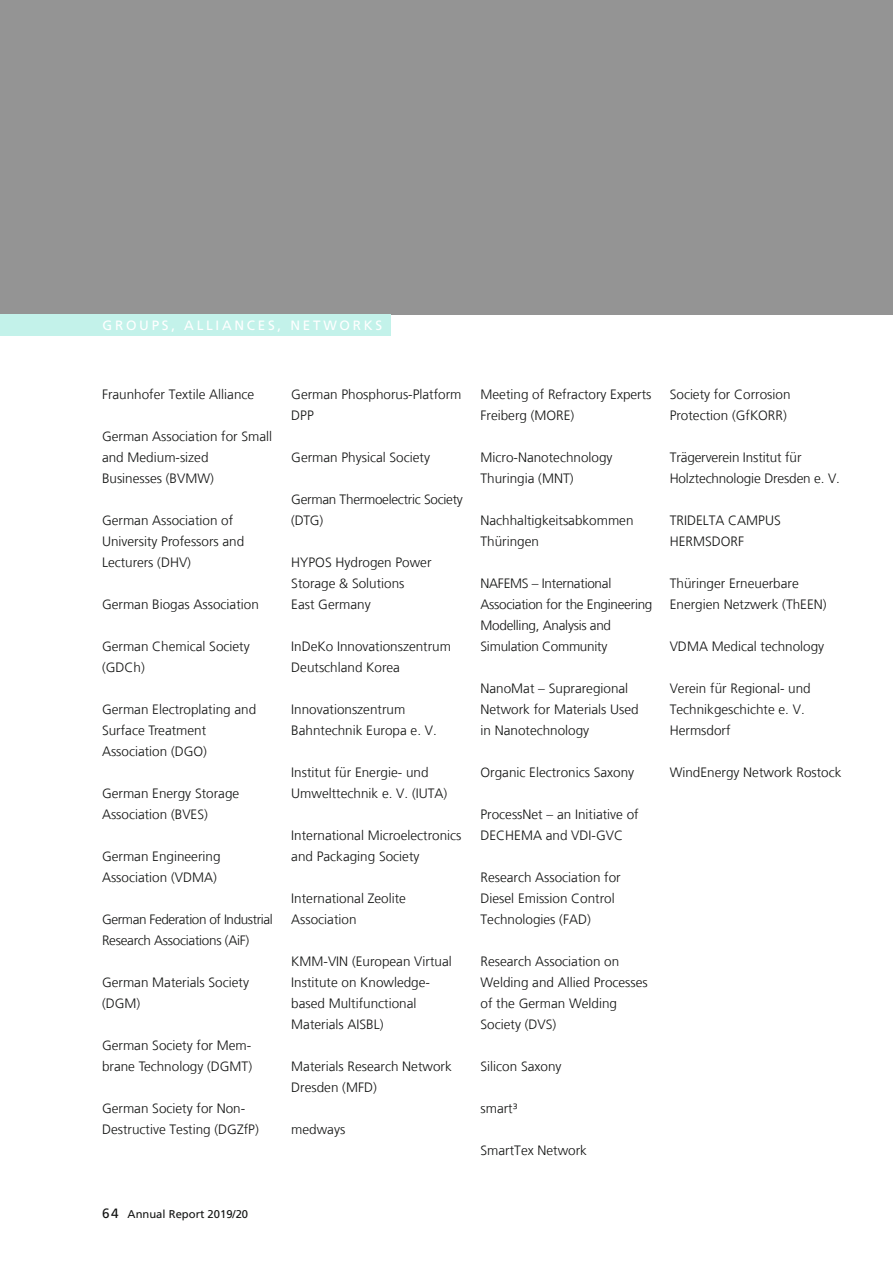
<style>
.page{position:relative;width:893px;height:1263px;background:#fff}
.page>*{position:absolute;margin:0;border:0;box-sizing:border-box;transform-origin:0 0}
.t1{font:300 13.5px/21px "Frutiger LT Com";color:#131413}
.t2{font:300 13.5px/21px "Frutiger LT Com";letter-spacing:-.02em;color:#131413}
.t3{font:300 13.5px/21px "Frutiger LT Com";letter-spacing:-.03em;color:#131413}
.t4{font:13.5px "Frutiger LT Com";letter-spacing:.2em;color:#fff}
.t5{font:11.25px "Frutiger LT Com";color:#131413}
.s1{font-size:13.5px}
</style>
<div class="page">
<div style="left:0;top:0;width:893px;height:315px;background:#949494"></div>
<div style="left:0;top:315px;width:391px;height:21px;background:#c3f2ea"></div>
<p class="t4" style="left:103px;top:318px;width:281px">GROUPS, ALLIANCES, NETWORKS</p>
<p class="t1" style="left:102px;top:384px;width:154px">Fraunhofer Textile Alliance</p>
<p class="t1" style="left:102px;top:426px;width:172px">German Association for Small and Medium-sized<br>Businesses (BVMW)</p>
<p class="t1" style="left:102px;top:510px;width:144px">German Association of<br>University Professors and<br>Lecturers (DHV)</p>
<p class="t1" style="left:102px;top:594px;width:158px">German Biogas Association</p>
<p class="t1" style="left:102px;top:636px;width:149px">German Chemical Society (GDCh)</p>
<p class="t1" style="left:102px;top:699px;width:156px">German Electroplating and<br>Surface Treatment<br>Association (DGO)</p>
<p class="t1" style="left:102px;top:783px;width:139px">German Energy Storage<br>Association (BVES)</p>
<p class="t1" style="left:102px;top:846px;width:120px">German Engineering<br>Association (VDMA)</p>
<p class="t3" style="left:102px;top:909px;width:172px">German Federation of Industrial<br>Research Associations (AiF)</p>
<p class="t1" style="left:102px;top:972px;width:148px">German Materials Society (DGM)</p>
<p class="t1" style="left:102px;top:1035px;width:152px">German Society for Mem&shy;brane Technology (DGMT)</p>
<p class="t1" style="left:102px;top:1098px;width:158px">German Society for Non-<br>Destructive Testing (DGZfP)</p>
<p class="t1" style="left:291px;top:384px;width:172px">German Phosphorus-Platform<br>DPP</p>
<p class="t1" style="left:291px;top:447px;width:140px">German Physical Society</p>
<p class="t2" style="left:291px;top:489px;width:173px">German Thermoelectric Society (DTG)</p>
<p class="t1" style="left:291px;top:552px;width:142px">HYPOS Hydrogen Power<br>Storage &amp; Solutions<br>East Germany</p>
<p class="t1" style="left:291px;top:636px;width:161px">InDeKo Innovationszentrum<br>Deutschland Korea</p>
<p class="t1" style="left:291px;top:699px;width:147px">Innovationszentrum<br>Bahntechnik Europa e. V.</p>
<p class="t1" style="left:291px;top:762px;width:158px">Institut für Energie- und<br>Umwelttechnik e. V. (IUTA)</p>
<p class="t1" style="left:291px;top:825px;width:172px">International Microelectronics and Packaging Society</p>
<p class="t1" style="left:291px;top:888px;width:116px">International Zeolite<br>Association</p>
<p class="t1" style="left:291px;top:951px;width:162px">KMM-VIN (European Virtual<br>Institute on Knowledge&shy;based Multifunctional<br>Materials AISBL)</p>
<p class="t1" style="left:291px;top:1056px;width:162px">Materials Research Network<br>Dresden (MFD)</p>
<p class="t1" style="left:291px;top:1119px;width:55px">medways</p>
<p class="t1" style="left:480px;top:384px;width:172px">Meeting of Refractory Experts<br>Freiberg (MORE)</p>
<p class="t1" style="left:480px;top:447px;width:134px">Micro-Nanotechnology<br>Thuringia (MNT)</p>
<p class="t1" style="left:480px;top:510px;width:155px">Nachhaltigkeitsabkommen<br>Thüringen</p>
<p class="t2" style="left:480px;top:573px;width:173px">NAFEMS – International<br>Association for the Engineering<br>Modelling, Analysis and<br>Simulation Community</p>
<p class="t1" style="left:480px;top:678px;width:160px">NanoMat – Supraregional<br>Network for Materials Used in Nanotechnology</p>
<p class="t1" style="left:480px;top:762px;width:155px">Organic Electronics Saxony</p>
<p class="t1" style="left:480px;top:804px;width:160px">ProcessNet – an Initiative of<br>DECHEMA and VDI-GVC</p>
<p class="t1" style="left:480px;top:867px;width:142px">Research Association for<br>Diesel Emission Control<br>Technologies (FAD)</p>
<p class="t1" style="left:480px;top:951px;width:169px">Research Association on<br>Welding and Allied Processes of the German Welding<br>Society (DVS)</p>
<p class="t1" style="left:480px;top:1056px;width:82px">Silicon Saxony</p>
<p class="t1" style="left:480px;top:1098px;width:39px">smart³</p>
<p class="t1" style="left:480px;top:1140px;width:108px">SmartTex Network</p>
<p class="t1" style="left:670px;top:384px;width:122px">Society for Corrosion<br>Protection (GfKORR)</p>
<p class="t1" style="left:670px;top:447px;width:172px">Trägerverein Institut für<br>Holztechnologie Dresden e. V.</p>
<p class="t1" style="left:670px;top:510px;width:113px">TRIDELTA CAMPUS<br>HERMSDORF</p>
<p class="t1" style="left:670px;top:573px;width:158px">Thüringer Erneuerbare<br>Energien Netzwerk (ThEEN)</p>
<p class="t1" style="left:670px;top:636px;width:156px">VDMA Medical technology</p>
<p class="t1" style="left:670px;top:678px;width:143px">Verein für Regional- und<br>Technikgeschichte e. V.<br>Hermsdorf</p>
<p class="t1" style="left:670px;top:762px;width:173px">WindEnergy Network Rostock</p>
<p class="t5" style="left:102px;top:1207px;width:148px"><span class="s1">64</span> Annual Report 2019/20</p>
</div>
